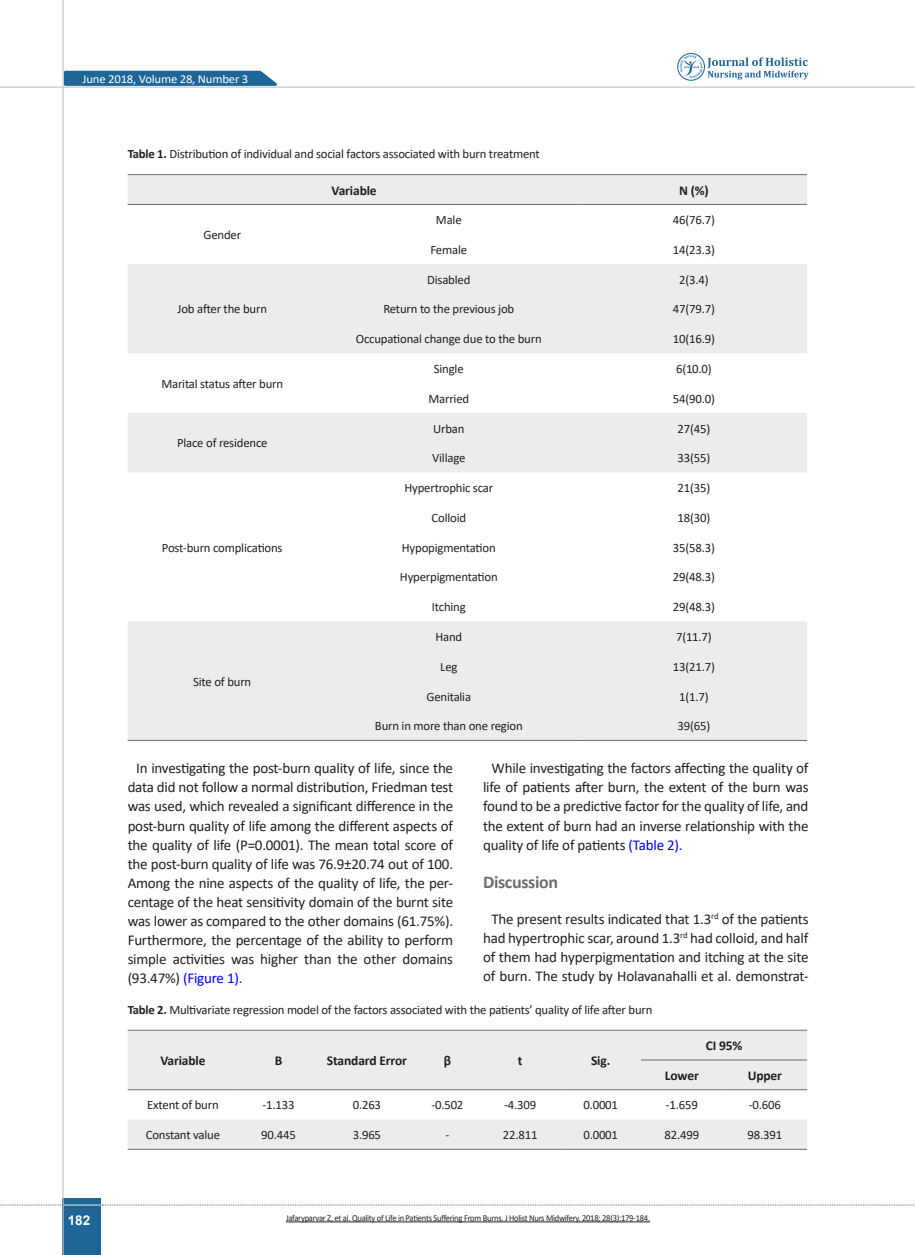
<style>
.page{position:relative;width:915px;height:1255px;background:#fff}
.page>*{position:absolute;margin:0;border:0;box-sizing:border-box;transform-origin:0 0}
.Titr{font:700 18px "Calibri";letter-spacing:-.02em;color:#6c6d70}
.matn-en{font:15px/19px "Calibri";letter-spacing:-.015em;color:#231f20;text-align:justify}
.chart{font:700 13.5px "Calibri";letter-spacing:-.01em;color:#231f20}
.t1{font:700 13.5px "Arial";color:#fff}
.chart-2{font:12.75px "Calibri";letter-spacing:-.015em;color:#231f20}
.zirnevis{font:12.75px "Calibri";letter-spacing:-.015em;color:#231f20}
.t2{font:12.15px "Calibri";letter-spacing:-.015em;color:#fff;scale:1.05 1}
.chart-3{font:9px "Calibri";letter-spacing:-.03em;color:#231f20;scale:.95 1}
.s1{font-weight:700}
.s2{color:#00f}
</style>
<div class="page">
<div style="left:63px;top:1198px;width:38px;height:56px;background:#1d6697"></div>
<hr style="left:62px;top:0;width:2px;height:1254px;background:#c2c3c6">
<hr style="left:0;top:87px;width:914px;height:1px;background:#c2c3c6">
<hr style="left:63px;top:1204px;width:38px;height:1px;background:#ececee">
<svg style="left:0;top:1204px;width:63px;height:1px"></svg>
<svg style="left:102px;top:1204px;width:813px;height:1px"></svg>
<svg style="left:62px;top:69px;width:222px;height:18px;background:#4c85ac"></svg>
<svg style="left:677px;top:53px;width:131px;height:28px"></svg>
<svg style="left:128px;top:175px;width:678px;height:565px;fill:#ececee"></svg>
<hr style="left:128px;top:174px;width:189px;height:1px;background:#6c6d70">
<hr style="left:317px;top:174px;width:263px;height:1px;background:#6c6d70">
<hr style="left:580px;top:174px;width:226px;height:1px;background:#6c6d70">
<hr style="left:128px;top:204px;width:189px;height:1px;background:#6c6d70">
<hr style="left:317px;top:204px;width:263px;height:1px;background:#6c6d70">
<hr style="left:580px;top:204px;width:226px;height:1px;background:#6c6d70">
<hr style="left:128px;top:740px;width:189px;height:1px;background:#6c6d70">
<hr style="left:317px;top:740px;width:263px;height:1px;background:#6c6d70">
<hr style="left:580px;top:740px;width:226px;height:1px;background:#6c6d70">
<svg style="left:128px;top:1030px;width:678px;height:118px;fill:#ececee"></svg>
<hr style="left:128px;top:1029px;width:110px;height:1px;background:#6c6d70">
<hr style="left:238px;top:1029px;width:81px;height:1px;background:#6c6d70">
<hr style="left:319px;top:1029px;width:96px;height:1px;background:#6c6d70">
<hr style="left:415px;top:1029px;width:65px;height:1px;background:#6c6d70">
<hr style="left:480px;top:1029px;width:80px;height:1px;background:#6c6d70">
<hr style="left:560px;top:1029px;width:80px;height:1px;background:#6c6d70">
<hr style="left:640px;top:1029px;width:82px;height:1px;background:#6c6d70">
<hr style="left:722px;top:1029px;width:84px;height:1px;background:#6c6d70">
<hr style="left:640px;top:1059px;width:82px;height:1px;background:#6c6d70">
<hr style="left:722px;top:1059px;width:84px;height:1px;background:#6c6d70">
<hr style="left:128px;top:1089px;width:110px;height:1px;background:#6c6d70">
<hr style="left:238px;top:1089px;width:81px;height:1px;background:#6c6d70">
<hr style="left:319px;top:1089px;width:96px;height:1px;background:#6c6d70">
<hr style="left:415px;top:1089px;width:65px;height:1px;background:#6c6d70">
<hr style="left:480px;top:1089px;width:80px;height:1px;background:#6c6d70">
<hr style="left:560px;top:1089px;width:80px;height:1px;background:#6c6d70">
<hr style="left:640px;top:1089px;width:82px;height:1px;background:#6c6d70">
<hr style="left:722px;top:1089px;width:84px;height:1px;background:#6c6d70">
<hr style="left:128px;top:1148px;width:110px;height:1px;background:#6c6d70">
<hr style="left:238px;top:1148px;width:81px;height:1px;background:#6c6d70">
<hr style="left:319px;top:1148px;width:96px;height:1px;background:#6c6d70">
<hr style="left:415px;top:1148px;width:65px;height:1px;background:#6c6d70">
<hr style="left:480px;top:1148px;width:80px;height:1px;background:#6c6d70">
<hr style="left:560px;top:1148px;width:80px;height:1px;background:#6c6d70">
<hr style="left:640px;top:1148px;width:82px;height:1px;background:#6c6d70">
<hr style="left:722px;top:1148px;width:84px;height:1px;background:#6c6d70">
<hr style="left:286px;top:1221px;width:364px;height:1px;background:#231f20">
<p class="t2" style="left:82px;top:70px;width:159px">June 2018, Volume 28, Number 3</p>
<p class="zirnevis" style="left:128px;top:145px;width:413px"><span class="s1">Table 1.</span> Distribution of individual and social factors associated with burn treatment</p>
<p class="chart" style="left:331px;top:180px;width:47px">Variable</p>
<p class="chart" style="left:678px;top:180px;width:31px">N (%)</p>
<p class="chart-2" style="left:203px;top:226px;width:39px">Gender</p>
<p class="chart-2" style="left:436px;top:211px;width:27px">Male</p>
<p class="chart-2" style="left:672px;top:211px;width:43px">46(76.7)</p>
<p class="chart-2" style="left:430px;top:241px;width:38px">Female</p>
<p class="chart-2" style="left:672px;top:241px;width:43px">14(23.3)</p>
<p class="chart-2" style="left:177px;top:300px;width:91px">Job after the burn</p>
<p class="chart-2" style="left:161px;top:375px;width:123px">Marital status after burn</p>
<p class="chart-2" style="left:177px;top:434px;width:92px">Place of residence</p>
<p class="chart-2" style="left:162px;top:538px;width:122px">Post-burn complications</p>
<p class="chart-2" style="left:193px;top:672px;width:60px">Site of burn</p>
<p class="chart-2" style="left:427px;top:270px;width:45px">Disabled</p>
<p class="chart-2" style="left:679px;top:270px;width:31px">2(3.4)</p>
<p class="chart-2" style="left:383px;top:300px;width:132px">Return to the previous job</p>
<p class="chart-2" style="left:672px;top:300px;width:43px">47(79.7)</p>
<p class="chart-2" style="left:355px;top:330px;width:187px">Occupational change due to the burn</p>
<p class="chart-2" style="left:672px;top:330px;width:43px">10(16.9)</p>
<p class="chart-2" style="left:434px;top:360px;width:31px">Single</p>
<p class="chart-2" style="left:675px;top:360px;width:37px">6(10.0)</p>
<p class="chart-2" style="left:428px;top:389px;width:42px">Married</p>
<p class="chart-2" style="left:672px;top:389px;width:43px">54(90.0)</p>
<p class="chart-2" style="left:433px;top:419px;width:33px">Urban</p>
<p class="chart-2" style="left:677px;top:419px;width:34px">27(45)</p>
<p class="chart-2" style="left:432px;top:449px;width:35px">Village</p>
<p class="chart-2" style="left:677px;top:449px;width:34px">33(55)</p>
<p class="chart-2" style="left:404px;top:479px;width:90px">Hypertrophic scar</p>
<p class="chart-2" style="left:677px;top:479px;width:34px">21(35)</p>
<p class="chart-2" style="left:431px;top:509px;width:36px">Colloid</p>
<p class="chart-2" style="left:677px;top:509px;width:34px">18(30)</p>
<p class="chart-2" style="left:402px;top:538px;width:95px">Hypopigmentation</p>
<p class="chart-2" style="left:672px;top:538px;width:43px">35(58.3)</p>
<p class="chart-2" style="left:400px;top:568px;width:99px">Hyperpigmentation</p>
<p class="chart-2" style="left:672px;top:568px;width:43px">29(48.3)</p>
<p class="chart-2" style="left:431px;top:598px;width:35px">Itching</p>
<p class="chart-2" style="left:672px;top:598px;width:43px">29(48.3)</p>
<p class="chart-2" style="left:435px;top:628px;width:28px">Hand</p>
<p class="chart-2" style="left:675px;top:628px;width:37px">7(11.7)</p>
<p class="chart-2" style="left:440px;top:657px;width:19px">Leg</p>
<p class="chart-2" style="left:672px;top:657px;width:43px">13(21.7)</p>
<p class="chart-2" style="left:426px;top:687px;width:46px">Genitalia</p>
<p class="chart-2" style="left:679px;top:687px;width:31px">1(1.7)</p>
<p class="chart-2" style="left:375px;top:717px;width:149px">Burn in more than one region</p>
<p class="chart-2" style="left:677px;top:717px;width:34px">39(65)</p>
<p class="matn-en" style="left:128px;top:758px;width:327px;text-indent:9px">In investigating the post-burn quality of life, since the data did not follow a normal distribution, Friedman test was used, which revealed a significant difference in the post-burn quality of life among the different aspects of the quality of life (P=0.0001). The mean total score of the post-burn quality of life was 76.9±20.74 out of 100.<br>Among the nine aspects of the quality of life, the per&shy;centage of the heat sensitivity domain of the burnt site was lower as compared to the other domains (61.75%).<br>Furthermore, the percentage of the ability to perform simple activities was higher than the other domains (93.47%) <span class="s2">(Figure 1)</span>.</p>
<p class="matn-en" style="left:483px;top:758px;width:327px;text-indent:9px">While investigating the factors affecting the quality of life of patients after burn, the extent of the burn was found to be a predictive factor for the quality of life, and the extent of burn had an inverse relationship with the quality of life of patients <span class="s2">(Table 2).</span></p>
<p class="Titr" style="left:483px;top:869px;width:77px">Discussion</p>
<p class="matn-en" style="left:483px;top:909px;width:327px;text-align:center">The present results indicated that 1.3<sup>rd</sup> of the patients had hypertrophic scar, around 1.3<sup>rd</sup> had colloid, and half of them had hyperpigmentation and itching at the site of burn. The study by Holavanahalli et al. demonstrat-</p>
<p class="zirnevis" style="left:128px;top:1000px;width:526px"><span class="s1">Table 2.</span> Multivariate regression model of the factors associated with the patients’ quality of life after burn</p>
<p class="chart" style="left:160px;top:1050px;width:47px">Variable</p>
<p class="chart" style="left:275px;top:1050px;width:9px">B</p>
<p class="chart" style="left:327px;top:1050px;width:82px">Standard Error</p>
<p class="chart" style="left:443px;top:1050px;width:9px">β</p>
<p class="chart" style="left:517px;top:1050px;width:6px">t</p>
<p class="chart" style="left:591px;top:1050px;width:21px">Sig.</p>
<p class="chart" style="left:705px;top:1036px;width:38px">CI 95%</p>
<p class="chart" style="left:664px;top:1065px;width:35px">Lower</p>
<p class="chart" style="left:747px;top:1065px;width:36px">Upper</p>
<p class="t1" style="left:68px;top:1210px;width:24px">182</p>
<p class="chart-2" style="left:147px;top:1096px;width:73px">Extent of burn</p>
<p class="chart-2" style="left:262px;top:1096px;width:34px">-1.133</p>
<p class="chart-2" style="left:352px;top:1096px;width:30px">0.263</p>
<p class="chart-2" style="left:431px;top:1096px;width:34px">-0.502</p>
<p class="chart-2" style="left:504px;top:1096px;width:34px">-4.309</p>
<p class="chart-2" style="left:583px;top:1096px;width:36px">0.0001</p>
<p class="chart-2" style="left:665px;top:1096px;width:34px">-1.659</p>
<p class="chart-2" style="left:748px;top:1096px;width:34px">-0.606</p>
<p class="chart-2" style="left:146px;top:1126px;width:76px">Constant value</p>
<p class="chart-2" style="left:261px;top:1126px;width:36px">90.445</p>
<p class="chart-2" style="left:352px;top:1126px;width:30px">3.965</p>
<p class="chart-2" style="left:445px;top:1126px;width:5px">-</p>
<p class="chart-2" style="left:502px;top:1126px;width:36px">22.811</p>
<p class="chart-2" style="left:583px;top:1126px;width:36px">0.0001</p>
<p class="chart-2" style="left:664px;top:1126px;width:36px">82.499</p>
<p class="chart-2" style="left:747px;top:1126px;width:36px">98.391</p>
<p class="chart-3" style="left:286px;top:1211px;width:384px">Jafaryparvar Z, et al. Quality of Life in Patients Suffering From Burns. J Holist Nurs Midwifery. 2018; 28(3):179-184.</p>
</div>
